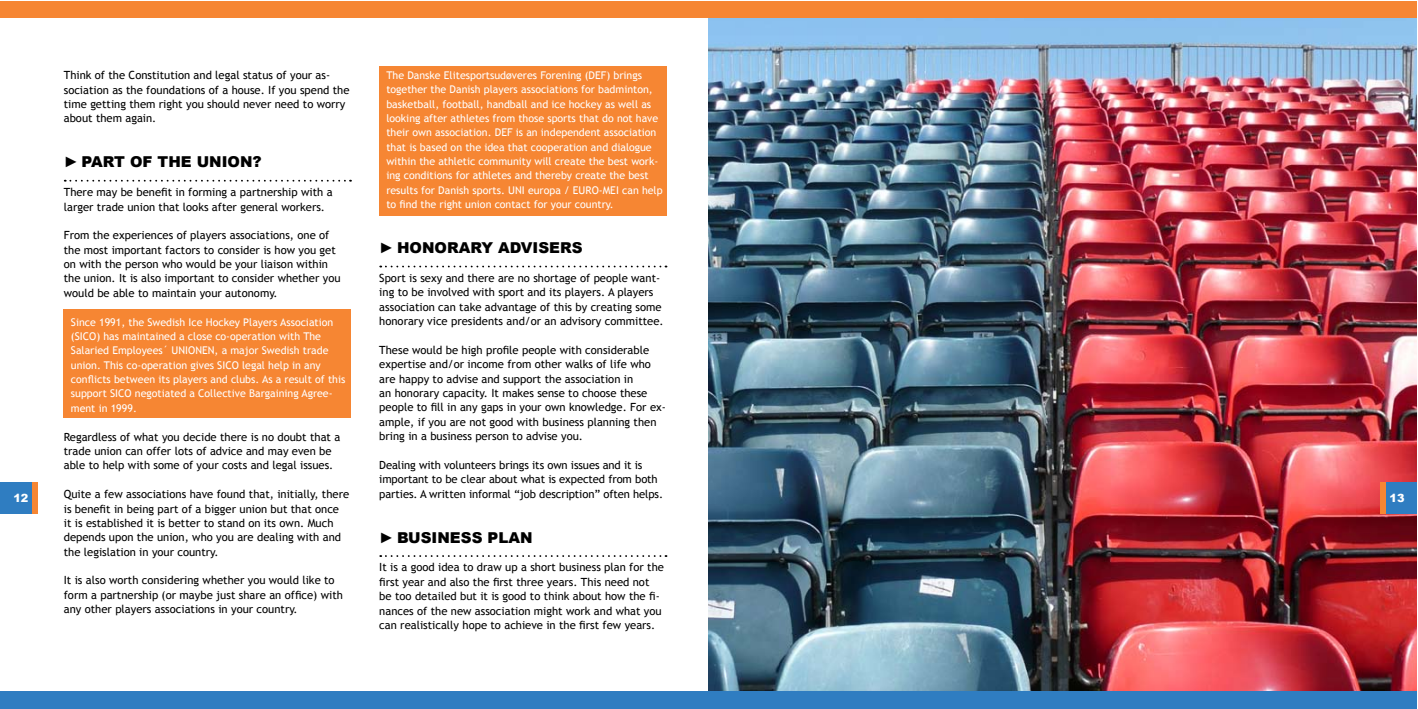
<style>
.page{position:relative;width:1418px;height:709px;background:#fff}
.page>*{position:absolute;margin:0;border:0;box-sizing:border-box;transform-origin:0 0}
.t1{font:900 15px "Arial";color:#000}
.t2{font:11.25px/14.4px "Trebuchet MS";color:#000}
.t3{font:900 11.25px "Arial";color:#fff}
.t4{font:10.62px/14.4px "Trebuchet MS";color:#fff}
</style>
<div class="page">
<div style="left:379px;top:66px;width:287px;height:150px;background:#f68633"></div>
<div style="left:64px;top:309px;width:287px;height:109px;background:#f68633"></div>
<svg style="left:65px;top:180px;width:286px;height:2px"></svg>
<svg style="left:380px;top:265px;width:286px;height:2px"></svg>
<svg style="left:380px;top:555px;width:286px;height:2px"></svg>
<img style="left:709px;top:18px;width:707px;height:673px">
<div style="left:0;top:1px;width:709px;height:17px;background:#f68633"></div>
<div style="left:0;top:691px;width:709px;height:18px;background:#2f7dc1"></div>
<div style="left:0;top:482px;width:38px;height:32px;background:#f68633"></div>
<div style="left:0;top:482px;width:32px;height:32px;background:#2f7dc1"></div>
<div style="left:709px;top:691px;width:707px;height:18px;background:#2f7dc1"></div>
<div style="left:709px;top:1px;width:707px;height:17px;background:#f68633"></div>
<div style="left:1380px;top:482px;width:36px;height:32px;background:#f68633"></div>
<div style="left:1385px;top:482px;width:31px;height:32px;background:#2f7dc1"></div>
<p class="t4" style="left:386px;top:68px;width:278px">The Danske Elitesportsudøveres Forening (DEF) brings together the Danish players associations for badminton, basketball, football, handball and ice hockey as well as looking after athletes from those sports that do not have their own association. DEF is an independent association that is based on the idea that cooperation and dialogue within the athletic community will create the best work&shy;ing conditions for athletes and thereby create the best results for Danish sports. UNI europa / EURO-MEI can help to find the right union contact for your country.</p>
<h1 class="t1" style="left:379px;top:237px;width:205px">► HONORARY ADVISERS</h1>
<p class="t2" style="left:379px;top:271px;width:286px">Sport is sexy and there are no shortage of people want&shy;ing to be involved with sport and its players. A players association can take advantage of this by creating some honorary vice presidents and/or an advisory committee.</p>
<p class="t2" style="left:379px;top:342px;width:288px">These would be high profile people with considerable expertise and/or income from other walks of life who are happy to advise and support the association in<br>an honorary capacity. It makes sense to choose these people to fill in any gaps in your own knowledge. For ex&shy;ample, if you are not good with business planning then bring in a business person to advise you.</p>
<p class="t2" style="left:379px;top:458px;width:285px">Dealing with volunteers brings its own issues and it is important to be clear about what is expected from both parties. A written informal “job description” often helps.</p>
<h1 class="t1" style="left:379px;top:526px;width:155px">► BUSINESS PLAN</h1>
<p class="t2" style="left:379px;top:560px;width:286px">It is a good idea to draw up a short business plan for the first year and also the first three years. This need not be too detailed but it is good to think about how the fi&shy;nances of the new association might work and what you can realistically hope to achieve in the first few years.</p>
<p class="t2" style="left:64px;top:68px;width:287px">Think of the Constitution and legal status of your as&shy;sociation as the foundations of a house. If you spend the time getting them right you should never need to worry about them again.</p>
<h1 class="t1" style="left:64px;top:151px;width:199px">► PART OF THE UNION?</h1>
<p class="t2" style="left:64px;top:185px;width:270px">There may be benefit in forming a partnership with a larger trade union that looks after general workers.</p>
<p class="t2" style="left:64px;top:228px;width:278px">From the experiences of players associations, one of the most important factors to consider is how you get on with the person who would be your liaison within the union. It is also important to consider whether you would be able to maintain your autonomy.</p>
<p class="t4" style="left:71px;top:314px;width:276px">Since 1991, the Swedish Ice Hockey Players Association (SICO) has maintained a close co-operation with The Salaried Employees´ UNIONEN, a major Swedish trade union. This co-operation gives SICO legal help in any conflicts between its players and clubs. As a result of this support SICO negotiated a Collective Bargaining Agree&shy;ment in 1999.</p>
<p class="t2" style="left:64px;top:429px;width:278px">Regardless of what you decide there is no doubt that a trade union can offer lots of advice and may even be able to help with some of your costs and legal issues.</p>
<p class="t2" style="left:64px;top:487px;width:287px">Quite a few associations have found that, initially, there is benefit in being part of a bigger union but that once it is established it is better to stand on its own. Much depends upon the union, who you are dealing with and the legislation in your country.</p>
<p class="t2" style="left:64px;top:573px;width:281px">It is also worth considering whether you would like to form a partnership (or maybe just share an office) with any other players associations in your country.</p>
<p class="t3" style="left:13px;top:489px;width:17px">12</p>
<p class="t3" style="left:1389px;top:489px;width:17px">13</p>
</div>
